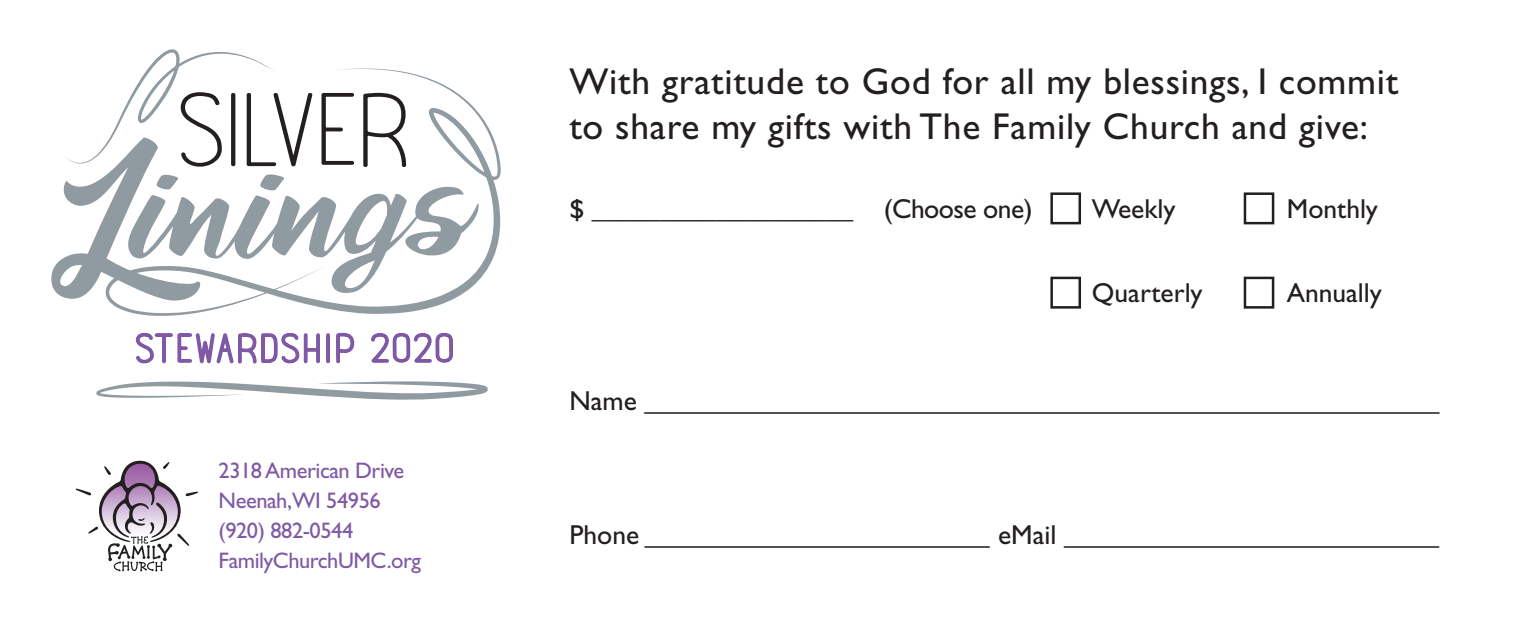
<style>
.page{position:relative;width:1530px;height:630px;background:#fff}
.page>*{position:absolute;margin:0;border:0;box-sizing:border-box;transform-origin:0 0}
.t1{font:37.5px/45px "Gill Sans";letter-spacing:.02em;color:#231f20}
.t2{font:30px "Gill Sans";color:#231f20}
.t3{font:27.5px "Gill Sans";letter-spacing:-.02em;color:#231f20}
.t4{font:27.5px "Gill Sans";color:#231f20}
.t5{font:22.5px/30px "Gill Sans";letter-spacing:-.02em;color:#7f59a5}
.s1{font-size:27.5px}
</style>
<div class="page">
<svg style="left:76px;top:461px;width:122px;height:111px"></svg>
<svg style="left:488px;top:127px;width:13px;height:141px"></svg>
<svg style="left:51px;top:49px;width:437px;height:351px"></svg>
<div style="left:1050px;top:192px;width:31px;height:32px;border:2px solid #231f20"></div>
<div style="left:1050px;top:277px;width:31px;height:32px;border:2px solid #231f20"></div>
<div style="left:1244px;top:192px;width:30px;height:32px;border:2px solid #231f20"></div>
<div style="left:1244px;top:277px;width:30px;height:32px;border:2px solid #231f20"></div>
<p class="t5" style="left:219px;top:456px;width:204px">2318 American Drive<br>Neenah,WI 54956 (920) 882-0544<br>FamilyChurchUMC.org</p>
<p class="t1" style="left:569px;top:59px;width:830px">With gratitude to God for all my blessings, I commit to share my gifts with The Family Church and give:</p>
<p class="t3" style="left:569px;top:193px;width:465px">$ ___________________ (Choose one)</p>
<p class="t4" style="left:1092px;top:193px;width:85px">Weekly</p>
<p class="t4" style="left:1287px;top:193px;width:93px">Monthly</p>
<p class="t4" style="left:1092px;top:277px;width:112px">Quarterly</p>
<p class="t4" style="left:1287px;top:277px;width:96px">Annually</p>
<p class="t2" style="left:569px;top:383px;width:872px"><span class="s1">Name</span> _____________________________________________________</p>
<p class="t2" style="left:569px;top:517px;width:871px"><span class="s1">Phone</span> _______________________ <span class="s1">eMail</span> _________________________</p>
</div>
